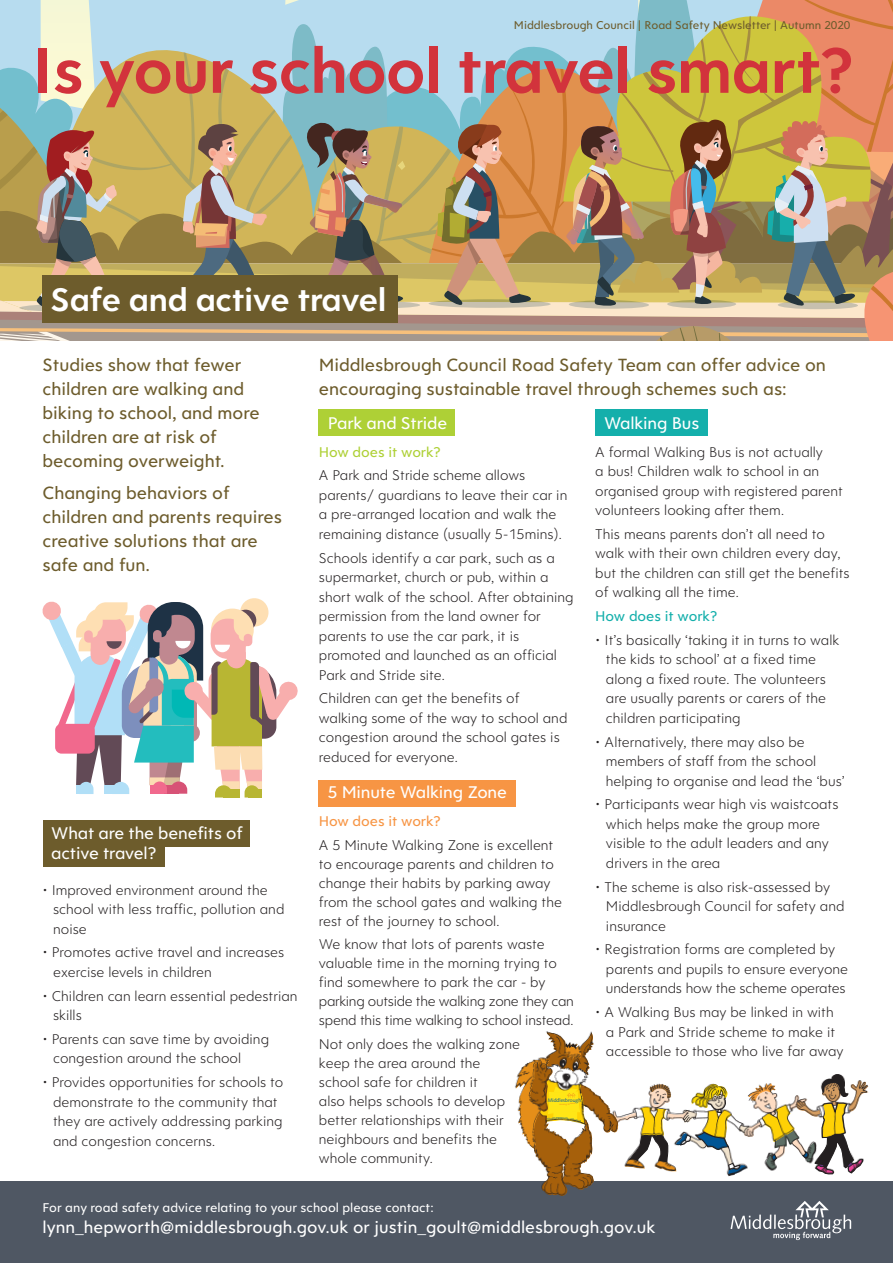
<style>
.page{position:relative;width:893px;height:1263px;background:#fff}
.page>*{position:absolute;margin:0;border:0;box-sizing:border-box;transform-origin:0 0}
.t1{font:67.65px "Clarika Pro Geo Dm";letter-spacing:-.01em;color:#d2333c}
.t2{font:34.5px "Clarika Pro Geo Dm";letter-spacing:-.01em;color:#fff}
.t3{font:500 18.75px/24px "Clarika Pro Geo";letter-spacing:-.005em;color:#6d5c2c}
.t4{font:500 18px/19.5px "Clarika Pro Geo";letter-spacing:-.01em;color:#fff}
.t5{font:300 15px/19.5px "Clarika Pro Geo";color:#231f20}
.t6{font:500 15px "Clarika Pro Geo";letter-spacing:-.005em;color:#aed036}
.t7{font:500 15px "Clarika Pro Geo";letter-spacing:-.005em;color:#f79544}
.t8{font:500 15px "Clarika Pro Geo";letter-spacing:-.005em;color:#14afab}
.t9{font:500 13.5px "Clarika Pro Geo";color:#fff}
.t10{font:500 12px "Clarika Pro Geo";color:#6d5c2c}
.t11{font:5.1px "Syntax";color:#005595}
.t12{font:700 2.25px "Syntax";color:#f6a01b}
</style>
<div class="page">
<svg style="left:0;top:0;width:893px;height:340px;background:#b7aa80"></svg>
<div style="left:43px;top:276px;width:355px;height:47px;background:#6d5c2c"></div>
<svg style="left:42px;top:598px;width:256px;height:199px"></svg>
<div style="left:223px;top:789px;width:17px;height:8px;background:#b8b633"></div>
<div style="left:248px;top:789px;width:14px;height:8px;background:#b8b633"></div>
<div style="left:0;top:1181px;width:893px;height:82px;background:#4f5763"></div>
<div style="left:43px;top:821px;width:207px;height:26px;background:#6d5c2c"></div>
<div style="left:43px;top:840px;width:121px;height:26px;background:#6d5c2c"></div>
<div style="left:319px;top:410px;width:136px;height:26px;background:#aed036"></div>
<div style="left:319px;top:780px;width:197px;height:27px;background:#f79544"></div>
<div style="left:595px;top:410px;width:113px;height:26px;background:#14afab"></div>
<svg style="left:730px;top:1201px;width:121px;height:39px"></svg>
<svg style="left:516px;top:1033px;width:352px;height:162px"></svg>
<p class="t10" style="left:514px;top:17px;width:338px">Middlesbrough Council | Road Safety Newsletter | Autumn 2020</p>
<p class="t1" style="left:32px;top:28px;width:822px">Is your school travel smart?</p>
<p class="t2" style="left:51px;top:278px;width:337px">Safe and active travel</p>
<p class="t3" style="left:43px;top:352px;width:219px">Studies show that fewer children are walking and biking to school, and more children are at risk of becoming overweight.</p>
<h4 class="t3" style="left:43px;top:481px;width:241px">Changing behaviors of children and parents requires creative solutions that are safe and fun.</h4>
<p class="t4" style="left:51px;top:823px;width:193px">What are the benefits of active travel?</p>
<p class="t5" style="left:53px;top:880px;width:233px;text-indent:-11px">• Improved environment around the school with less traffic, pollution and noise</p>
<p class="t5" style="left:53px;top:942px;width:233px;text-indent:-11px">• Promotes active travel and increases exercise levels in children</p>
<p class="t5" style="left:53px;top:986px;width:246px;text-indent:-11px">• Children can learn essential pedestrian skills</p>
<p class="t5" style="left:53px;top:1029px;width:217px;text-indent:-11px">• Parents can save time by avoiding congestion around the school</p>
<p class="t5" style="left:53px;top:1072px;width:232px;text-indent:-11px">• Provides opportunities for schools to demonstrate to the community that they are actively addressing parking and congestion concerns.</p>
<h4 class="t3" style="left:319px;top:352px;width:509px">Middlesbrough Council Road Safety Team can offer advice on encouraging sustainable travel through schemes such as:</h4>
<p class="t4" style="left:328px;top:412px;width:121px">Park and Stride</p>
<p class="t6" style="left:319px;top:442px;width:123px">How does it work?</p>
<p class="t5" style="left:319px;top:465px;width:250px">A Park and Stride scheme allows parents/ guardians to leave their car in a pre-arranged location and walk the remaining distance (usually 5-15mins).</p>
<p class="t5" style="left:319px;top:548px;width:256px">Schools identify a car park, such as a supermarket, church or pub, within a short walk of the school. After obtaining permission from the land owner for parents to use the car park, it is promoted and launched as an official Park and Stride site.</p>
<p class="t5" style="left:319px;top:688px;width:250px">Children can get the benefits of walking some of the way to school and congestion around the school gates is reduced for everyone.</p>
<p class="t4" style="left:328px;top:782px;width:181px">5 Minute Walking Zone</p>
<p class="t7" style="left:319px;top:812px;width:123px">How does it work?</p>
<p class="t5" style="left:319px;top:835px;width:245px;line-height:19px">A 5 Minute Walking Zone is excellent to encourage parents and children to change their habits by parking away from the school gates and walking the rest of the journey to school.</p>
<p class="t5" style="left:319px;top:934px;width:256px;line-height:19px">We know that lots of parents waste valuable time in the morning trying to find somewhere to park the car - by parking outside the walking zone they can spend this time walking to school instead.</p>
<p class="t5" style="left:319px;top:1034px;width:203px;line-height:19px">Not only does the walking zone keep the area around the school safe for children it<br>also helps schools to develop better relationships with their neighbours and benefits the whole community.</p>
<p class="t4" style="left:604px;top:412px;width:97px">Walking Bus</p>
<p class="t5" style="left:595px;top:442px;width:249px">A formal Walking Bus is not actually<br>a bus! Children walk to school in an organised group with registered parent volunteers looking after them.</p>
<p class="t5" style="left:595px;top:524px;width:256px">This means parents don’t all need to walk with their own children every day, but the children can still get the benefits of walking all the time.</p>
<p class="t8" style="left:595px;top:607px;width:123px">How does it work?</p>
<p class="t5" style="left:606px;top:630px;width:235px;text-indent:-11px">• It’s basically ‘taking it in turns to walk the kids to school’ at a fixed time along a fixed route. The volunteers are usually parents or carers of the children participating</p>
<p class="t5" style="left:606px;top:732px;width:240px;text-indent:-11px">• Alternatively, there may also be members of staff from the school helping to organise and lead the ‘bus’</p>
<p class="t5" style="left:606px;top:794px;width:234px;text-indent:-11px">• Participants wear high vis waistcoats which helps make the group more visible to the adult leaders and any drivers in the area</p>
<p class="t5" style="left:606px;top:877px;width:240px;text-indent:-11px">• The scheme is also risk-assessed by<br>Middlesbrough Council for safety and insurance</p>
<p class="t5" style="left:606px;top:939px;width:244px;text-indent:-11px">• Registration forms are completed by parents and pupils to ensure everyone understands how the scheme operates</p>
<p class="t5" style="left:595px;top:1002px;width:240px">• A Walking Bus may be linked in with</p>
<p class="t5" style="left:606px;top:1022px;width:239px">a Park and Stride scheme to make it accessible to those who live far away</p>
<p class="t11" style="left:548px;top:1097px;width:35px;rotate:-1deg">Middlesbrough</p>
<p class="t12" style="left:560px;top:1102px;width:17px;rotate:-1deg">moving forward</p>
<p class="t9" style="left:43px;top:1199px;width:393px">For any road safety advice relating to your school please contact:</p>
<p class="t4" style="left:43px;top:1217px;width:614px">lynn_hepworth@middlesbrough.gov.uk or justin_goult@middlesbrough.gov.uk</p>
</div>
